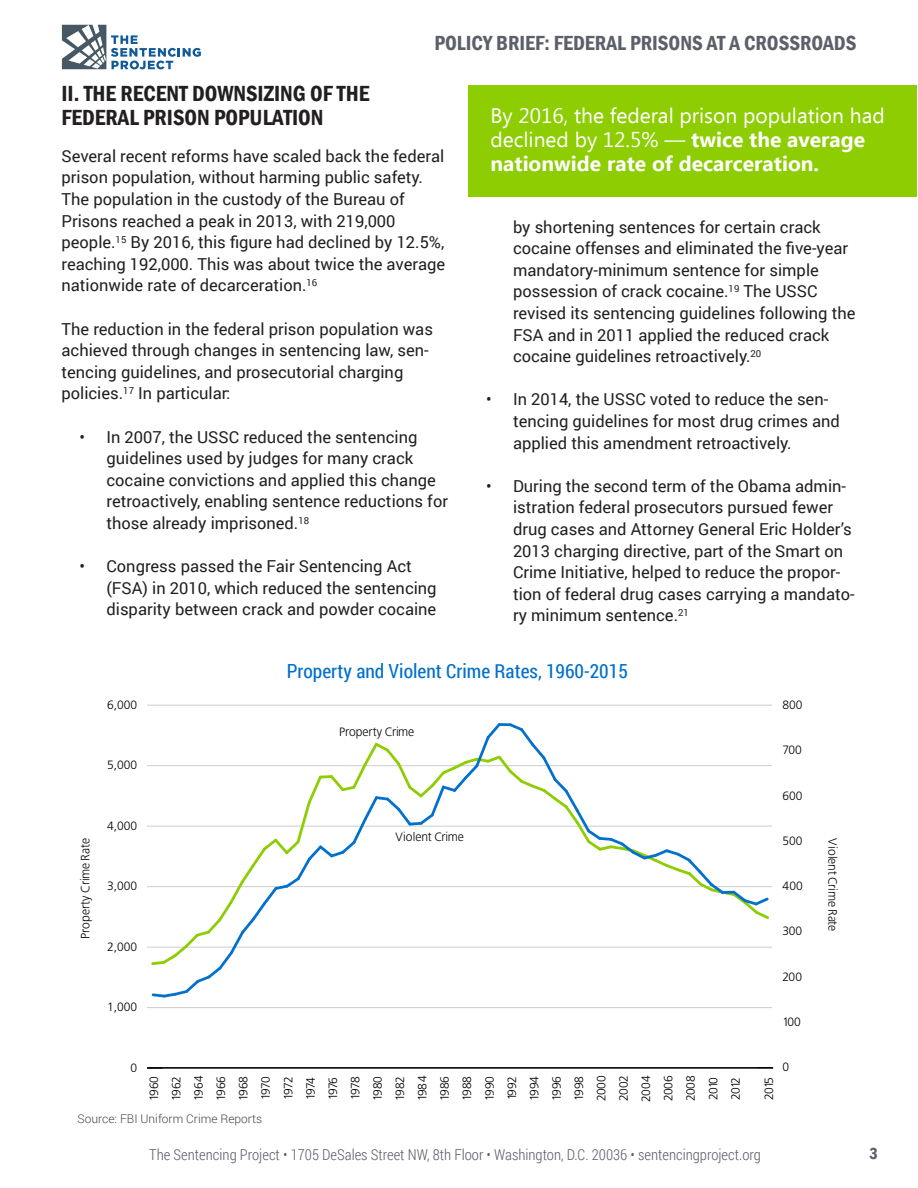
<style>
.page{position:relative;width:918px;height:1188px;background:#fff}
.page>*{position:absolute;margin:0;border:0;box-sizing:border-box;transform-origin:0 0}
.Heading_2{font:600 condensed 22.5px/24px "Franklin Gothic";color:#231f20}
.t1{font:21px/24px "Ebrima";color:#fff}
.t2{font:600 condensed 21px "Franklin Gothic";color:#5d606b}
.Heading_3{font:19.5px "Roboto Condensed";color:#0270cd}
.t3{font:16.5px/21.6px "Roboto";color:#231f20}
.t4{font:600 condensed 16.5px "Franklin Gothic";color:#5d606b}
.t5{font:300 15px "Roboto Condensed";color:#5d606b}
.t6{font:12px "Bastardus Sans";color:#000}
.t7{font:12px/22.4px "Bastardus Sans";letter-spacing:-.055em;color:#000}
.Source{font:300 12px "Roboto";color:#464748}
.s1{font-weight:700}
</style>
<div class="page">
<svg style="left:62px;top:25px;width:139px;height:44px"></svg>
<div style="left:468px;top:86px;width:448px;height:111px;background:#8dcd02"></div>
<hr style="left:147px;top:1068px;width:626px;height:1px;background:#000">
<svg style="left:147px;top:1068px;width:16px;height:1px"></svg>
<hr style="left:147px;top:1007px;width:625px;height:1px;background:#cdcdcd">
<hr style="left:147px;top:947px;width:625px;height:1px;background:#cdcdcd">
<hr style="left:147px;top:886px;width:625px;height:1px;background:#cdcdcd">
<hr style="left:147px;top:826px;width:625px;height:1px;background:#cdcdcd">
<hr style="left:147px;top:765px;width:625px;height:1px;background:#cdcdcd">
<hr style="left:147px;top:705px;width:625px;height:1px;background:#cdcdcd">
<hr style="left:147px;top:1067px;width:626px;height:1px;background:#000">
<svg style="left:150px;top:723px;width:621px;height:275px"></svg>
<p class="t2" style="left:434px;top:29px;width:424px">POLICY BRIEF: FEDERAL PRISONS AT A CROSSROADS</p>
<p class="Heading_2" style="left:62px;top:81px;width:309px">II. THE RECENT DOWNSIZING OF THE<br>FEDERAL PRISON POPULATION</p>
<p class="t3" style="left:62px;top:145px;width:385px">Several recent reforms have scaled back the federal prison population, without harming public safety.<br>The population in the custody of the Bureau of Prisons reached a peak in 2013, with 219,000 people.<sup>15</sup> By 2016, this figure had declined by 12.5%, reaching 192,000. This was about twice the average nationwide rate of decarceration.<sup>16</sup></p>
<p class="t3" style="left:62px;top:317px;width:373px">The reduction in the federal prison population was achieved through changes in sentencing law, sen&shy;tencing guidelines, and prosecutorial charging policies.<sup>17</sup> In particular:</p>
<p class="t3" style="left:106px;top:425px;width:343px;text-indent:-27px">• In 2007, the USSC reduced the sentencing guidelines used by judges for many crack cocaine convictions and applied this change retroactively, enabling sentence reductions for those already imprisoned.<sup>18</sup></p>
<p class="t3" style="left:106px;top:555px;width:332px;text-indent:-27px">• Congress passed the Fair Sentencing Act (FSA) in 2010, which reduced the sentencing disparity between crack and powder cocaine</p>
<p class="t1" style="left:490px;top:105px;width:396px">By 2016, the federal prison population had declined by 12.5% — <span class="s1">twice the average nationwide rate of decarceration.</span></p>
<p class="t3" style="left:513px;top:215px;width:344px">by shortening sentences for certain crack cocaine offenses and eliminated the five-year mandatory-minimum sentence for simple possession of crack cocaine.<sup>19</sup> The USSC revised its sentencing guidelines following the FSA and in 2011 applied the reduced crack cocaine guidelines retroactively.<sup>20</sup></p>
<p class="t3" style="left:513px;top:388px;width:328px;text-indent:-27px">• In 2014, the USSC voted to reduce the sen&shy;tencing guidelines for most drug crimes and applied this amendment retroactively.</p>
<p class="t3" style="left:513px;top:475px;width:343px;text-indent:-27px">• During the second term of the Obama admin&shy;istration federal prosecutors pursued fewer drug cases and Attorney General Eric Holder’s 2013 charging directive, part of the Smart on Crime Initiative, helped to reduce the propor&shy;tion of federal drug cases carrying a mandato&shy;ry minimum sentence.<sup>21</sup></p>
<p class="t6" style="left:107px;top:698px;width:32px">6,000</p>
<p class="t6" style="left:107px;top:758px;width:32px">5,000</p>
<p class="Heading_3" style="left:287px;top:657px;width:343px">Property and Violent Crime Rates, 1960-2015</p>
<p class="t6" style="left:339px;top:725px;width:77px">Property Crime</p>
<p class="t6" style="left:783px;top:698px;width:22px">800</p>
<p class="t6" style="left:783px;top:743px;width:21px">700</p>
<p class="t6" style="left:783px;top:789px;width:22px">600</p>
<p class="t6" style="left:107px;top:819px;width:32px">4,000</p>
<p class="t6" style="left:396px;top:830px;width:70px">Violent Crime</p>
<p class="t6" style="left:783px;top:834px;width:22px">500</p>
<p class="t6" style="left:78px;top:939px;width:102px;rotate:-90deg">Property Crime Rate</p>
<p class="t6" style="left:840px;top:838px;width:95px;rotate:90deg">Violent Crime Rate</p>
<p class="t6" style="left:107px;top:879px;width:32px">3,000</p>
<p class="t6" style="left:783px;top:879px;width:22px">400</p>
<p class="t6" style="left:783px;top:924px;width:21px">300</p>
<p class="t6" style="left:107px;top:940px;width:32px">2,000</p>
<p class="t6" style="left:107px;top:1000px;width:32px">1,000</p>
<p class="t6" style="left:783px;top:970px;width:21px">200</p>
<p class="t6" style="left:783px;top:1015px;width:20px">100</p>
<p class="t6" style="left:131px;top:1061px;width:8px">0</p>
<p class="t7" style="left:143px;top:1102px;width:28px;rotate:-90deg">1960<br>1962<br>1964<br>1966<br>1968<br>1970<br>1972<br>1974<br>1976<br>1978<br>1980<br>1982<br>1984<br>1986<br>1988<br>1990<br>1992<br>1994<br>1996<br>1998<br>2000<br>2002<br>2004<br>2006<br>2008<br>2010<br>2012</p>
<p class="t6" style="left:762px;top:1100px;width:24px;rotate:-90deg">2015</p>
<p class="Source" style="left:78px;top:1110px;width:186px">Source: FBI Uniform Crime Reports</p>
<p class="t6" style="left:783px;top:1060px;width:8px">0</p>
<p class="t5" style="left:149px;top:1144px;width:613px">The Sentencing Project • 1705 DeSales Street NW, 8th Floor • Washington, D.C. 20036 • sentencingproject.org</p>
<p class="t4" style="left:870px;top:1143px;width:10px">3</p>
</div>
